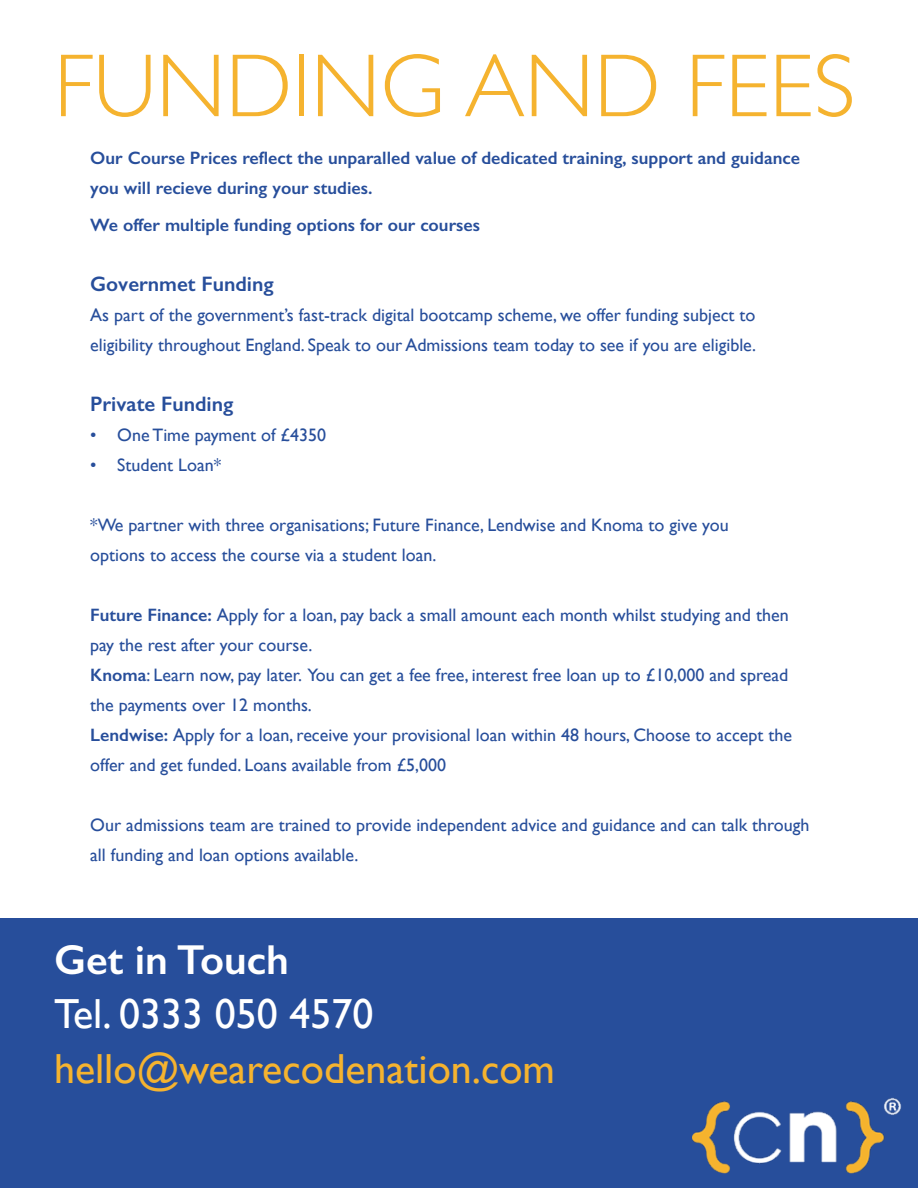
<style>
.page{position:relative;width:918px;height:1188px;background:#fff}
.page>*{position:absolute;margin:0;border:0;box-sizing:border-box;transform-origin:0 0}
.t1{font:300 90px "Gill Sans";color:#f5b32f}
.t2{font:42px "Gill Sans";color:#f5b32f}
.t3{font:42px "Gill Sans";color:#fff}
.t4{font:600 42px "Gill Sans";color:#fff}
.t5{font:600 21px "Gill Sans";color:#274e9b}
.t6{font:18px/30px "Gill Sans";color:#274e9b}
.t7{font:600 18px/30px "Gill Sans";color:#274e9b}
.s1{font-weight:600}
</style>
<div class="page">
<div style="left:0;top:918px;width:918px;height:270px;background:#274e9b"></div>
<img style="left:693px;top:1097px;width:209px;height:77px">
<h1 class="t1" style="left:54px;top:16px;width:803px">FUNDING AND FEES</h1>
<p class="t7" style="left:90px;top:143px;width:711px">Our Course Prices reflect the unparalled value of dedicated training, support and guidance you will recieve during your studies.</p>
<p class="t7" style="left:90px;top:210px;width:391px">We offer multiple funding options for our courses</p>
<p class="t5" style="left:90px;top:271px;width:185px">Governmet Funding</p>
<p class="t6" style="left:90px;top:300px;width:667px">As part of the government’s fast-track digital bootcamp scheme, we offer funding subject to eligibility throughout England. Speak to our Admissions team today to see if you are eligible.</p>
<p class="t5" style="left:90px;top:391px;width:145px">Private Funding</p>
<p class="t6" style="left:90px;top:420px;width:237px">• One Time payment of £4350</p>
<p class="t6" style="left:90px;top:450px;width:132px">• Student Loan*</p>
<p class="t6" style="left:90px;top:510px;width:640px">*We partner with three organisations; Future Finance, Lendwise and Knoma to give you options to access the course via a student loan.</p>
<p class="t6" style="left:90px;top:600px;width:703px"><span class="s1">Future Finance:</span> Apply for a loan, pay back a small amount each month whilst studying and then pay the rest after your course.<br><span class="s1">Knoma</span>: Learn now, pay later. You can get a fee free, interest free loan up to £10,000 and spread the payments over 12 months.<br><span class="s1">Lendwise:</span> Apply for a loan, receive your provisional loan within 48 hours, Choose to accept the offer and get funded. Loans available from £5,000</p>
<p class="t6" style="left:90px;top:810px;width:721px">Our admissions team are trained to provide independent advice and guidance and can talk through all funding and loan options available.</p>
<h2 class="t4" style="left:54px;top:935px;width:236px">Get in Touch</h2>
<h2 class="t3" style="left:54px;top:989px;width:321px">Tel. 0333 050 4570</h2>
<h2 class="t2" style="left:54px;top:1044px;width:503px">hello@wearecodenation.com</h2>
</div>
